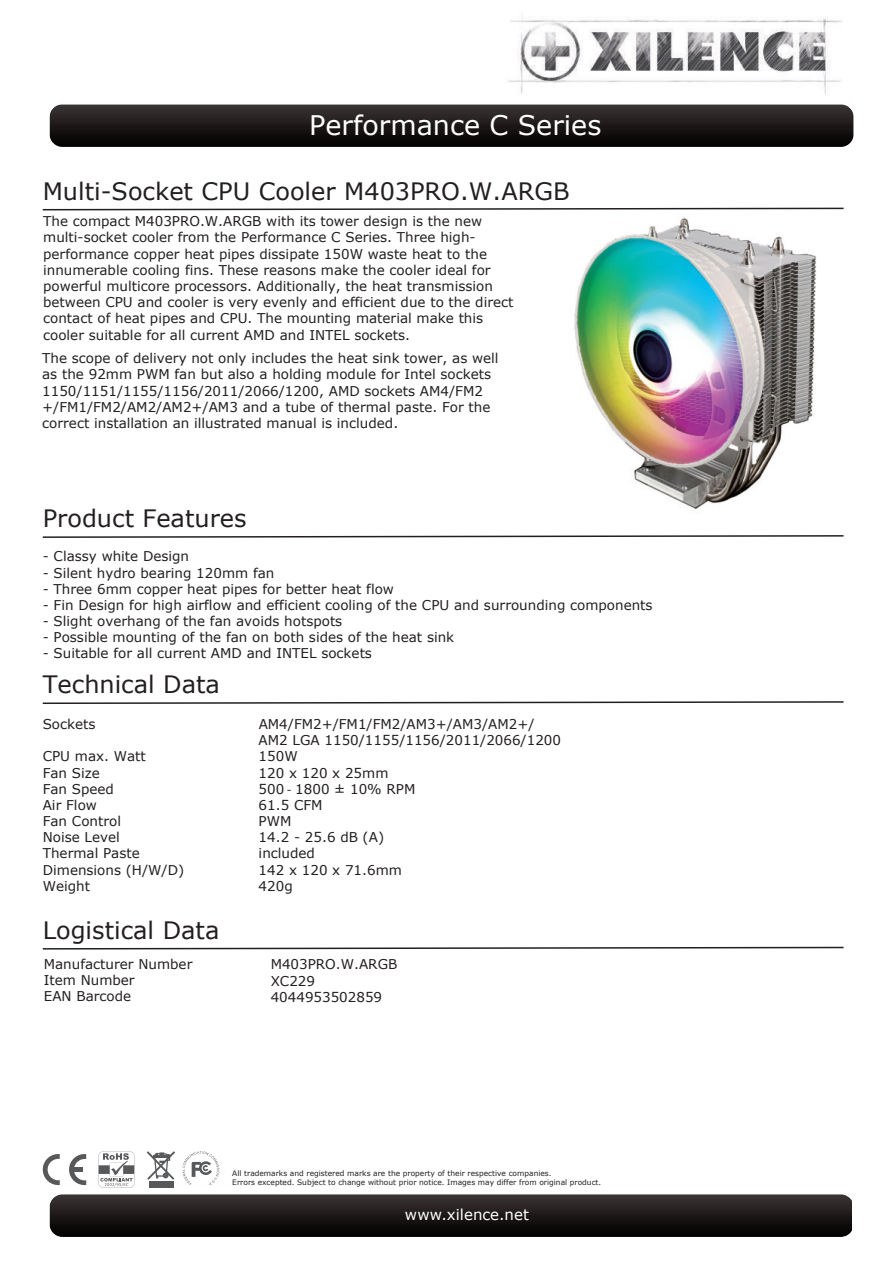
<style>
.page{position:relative;width:893px;height:1263px;background:#fff}
.page>*{position:absolute;margin:0;border:0;box-sizing:border-box;transform-origin:0 0}
.t1{font:27px "Verdana";color:#fff}
.t2{font:24px "Verdana";color:#231f20}
.t3{font:15px "Verdana";color:#fff}
.t4{font:13.5px/16.2px "Verdana";color:#231f20}
.t5{font:7.5px/9px "Verdana";color:#231f20}
.s1{font-family:"Koz Go Pr 6 N Regular 90 msp RKSJ H"}
</style>
<div class="page">
<img style="left:508px;top:15px;width:334px;height:80px">
<svg style="left:50px;top:1195px;width:802px;height:42px;background:#1d1919"></svg>
<svg style="left:50px;top:104px;width:803px;height:43px;background:#211d1d"></svg>
<svg style="left:42px;top:207px;width:802px;height:4px"></svg>
<svg style="left:99px;top:1152px;width:35px;height:35px"></svg>
<svg style="left:147px;top:1151px;width:28px;height:29px"></svg>
<div style="left:149px;top:1181px;width:24px;height:6px;background:#57585a"></div>
<svg style="left:42px;top:1154px;width:18px;height:32px"></svg>
<svg style="left:69px;top:1154px;width:17px;height:32px"></svg>
<svg style="left:182px;top:1151px;width:37px;height:34px"></svg>
<svg style="left:42px;top:535px;width:802px;height:3px"></svg>
<svg style="left:42px;top:701px;width:802px;height:3px"></svg>
<svg style="left:42px;top:946px;width:802px;height:4px"></svg>
<img style="left:574px;top:218px;width:243px;height:292px">
<h1 class="t1" style="left:309px;top:114px;width:294px">Performance C Series</h1>
<h2 class="t2" style="left:43px;top:182px;width:528px">Multi-Socket CPU Cooler M403PRO.W.ARGB</h2>
<p class="t4" style="left:43px;top:213px;width:472px">The compact M403PRO.W.ARGB with its tower design is the new multi-socket cooler from the Performance C Series. Three high&shy;performance copper heat pipes dissipate 150W waste heat to the innumerable cooling fins. These reasons make the cooler ideal for powerful multicore processors. Additionally, the heat transmission between CPU and cooler is very evenly and efficient due to the direct contact of heat pipes and CPU. The mounting material make this cooler suitable for all current AMD and INTEL sockets.</p>
<p class="t4" style="left:42px;top:350px;width:458px">The scope of delivery not only includes the heat sink tower, as well as the 92mm PWM fan but also a holding module for Intel sockets 1150/1151/1155/1156/2011/2066/1200, AMD sockets AM4/FM2 +/FM1/FM2/AM2/AM2+/AM3 and a tube of thermal paste. For the correct installation an illustrated manual is included.</p>
<h2 class="t2" style="left:43px;top:502px;width:205px">Product Features</h2>
<p class="t4" style="left:43px;top:548px;width:148px">- Classy white Design</p>
<p class="t4" style="left:43px;top:564px;width:233px">- Silent hydro bearing 120mm fan</p>
<p class="t4" style="left:43px;top:581px;width:353px">- Three 6mm copper heat pipes for better heat flow</p>
<p class="t4" style="left:43px;top:597px;width:611px">- Fin Design for high airflow and efficient cooling of the CPU and surrounding components</p>
<p class="t4" style="left:43px;top:613px;width:301px">- Slight overhang of the fan avoids hotspots</p>
<p class="t4" style="left:43px;top:629px;width:413px">- Possible mounting of the fan on both sides of the heat sink</p>
<p class="t4" style="left:43px;top:645px;width:331px">- Suitable for all current AMD and INTEL sockets</p>
<h2 class="t2" style="left:43px;top:668px;width:179px">Technical Data</h2>
<p class="t4" style="left:43px;top:716px;width:54px">Sockets</p>
<p class="t4" style="left:43px;top:749px;width:143px">CPU max. Watt<br>Fan Size<br>Fan Speed<br>Air Flow<br>Fan Control<br>Noise Level<br>Thermal Paste<br>Dimensions (H/W/D)<br>Weight</p>
<p class="t4" style="left:259px;top:717px;width:304px">AM4/FM2+/FM1/FM2/AM3+/AM3/AM2+/<br>AM2 LGA 1150/1155/1156/2011/2066/1200<br>150W<br>120 x 120 x 25mm<br>500 <span class="s1">-</span> 1800 ± 10% RPM<br>61.5 CFM<br>PWM<br>14.2 - 25.6 dB (A)<br>included<br>142 x 120 x 71.6mm<br>420g</p>
<h2 class="t2" style="left:43px;top:913px;width:178px">Logistical Data</h2>
<p class="t4" style="left:44px;top:956px;width:150px">Manufacturer Number<br>Item Number<br>EAN Barcode</p>
<p class="t4" style="left:271px;top:958px;width:128px">M403PRO.W.ARGB<br>XC229<br>4044953502859</p>
<p class="t5" style="left:232px;top:1169px;width:370px">All trademarks and registered marks are the property of their respective companies.<br>Errors excepted. Subject to change without prior notice. Images may differ from original product.</p>
<p class="t3" style="left:405px;top:1208px;width:125px">www.xilence.net</p>
</div>
